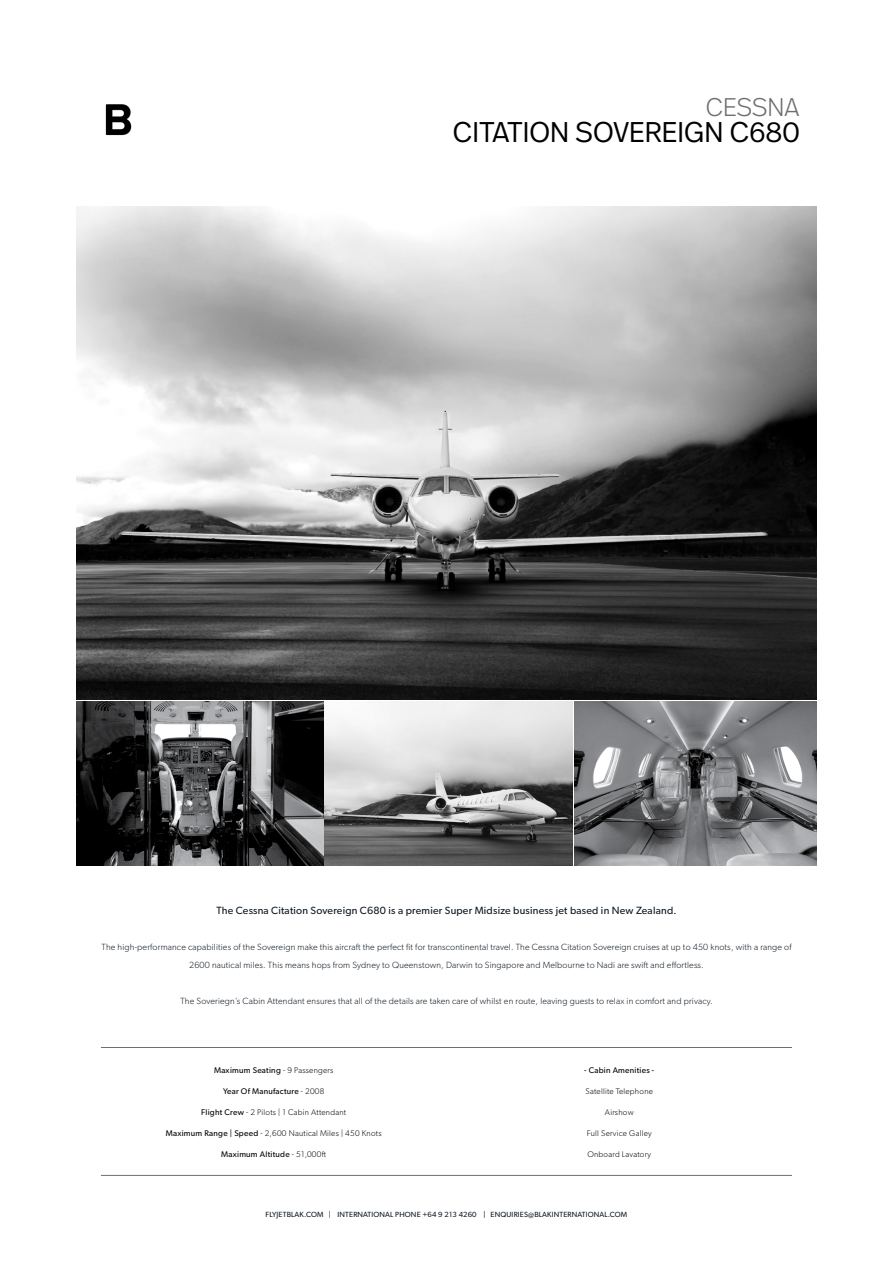
<style>
.page{position:relative;width:893px;height:1263px;background:#fff}
.page>*{position:absolute;margin:0;border:0;box-sizing:border-box;transform-origin:0 0}
.t1{font:300 28.5px "Real Head Pro";color:#000}
.t2{font:300 25.5px "Real Head Pro";color:#6d6e71}
.t3{font:10.5px "Gibson";letter-spacing:.02em;color:#0e1821}
.t4{font:300 9px/18px "Gibson";letter-spacing:.02em;color:#0e1821;text-align:center}
.t5{font:300 8.25px "Gibson";letter-spacing:.03em;color:#000}
.t6{font:8.25px "Gibson";letter-spacing:.03em;color:#000}
.t7{font:7.5px "Gibson";letter-spacing:.02em;color:#0e1821}
.s1{font-weight:300}
.s2{font-weight:400}
</style>
<div class="page">
<img style="left:77px;top:701px;width:246px;height:164px">
<img style="left:77px;top:207px;width:739px;height:493px">
<img style="left:325px;top:701px;width:491px;height:164px">
<hr style="left:101px;top:1047px;width:691px;height:1px;background:#6d6e71">
<img style="left:105px;top:104px;width:27px;height:32px">
<hr style="left:101px;top:1175px;width:691px;height:1px;background:#6d6e71">
<h2 class="t2" style="left:706px;top:90px;width:95px">CESSNA</h2>
<h1 class="t1" style="left:453px;top:112px;width:349px">CITATION SOVEREIGN C680</h1>
<p class="t3" style="left:216px;top:904px;width:462px">The Cessna Citation Sovereign C680 is a premier Super Midsize business jet based in New Zealand.</p>
<p class="t4" style="left:101px;top:938px;width:692px">The high-performance capabilities of the Sovereign make this aircraft the perfect fit for transcontinental travel. The Cessna Citation Sovereign cruises at up to 450 knots, with a range of<br>2600 nautical miles. This means hops from Sydney to Queenstown, Darwin to Singapore and Melbourne to Nadi are swift and effortless.</p>
<p class="t4" style="left:180px;top:992px;width:534px">The Soveriegn’s Cabin Attendant ensures that all of the details are taken care of whilst en route, leaving guests to relax in comfort and privacy.</p>
<p class="t6" style="left:214px;top:1065px;width:121px">Maximum Seating <span class="s1">- 9 Passengers</span></p>
<p class="t6" style="left:223px;top:1086px;width:103px">Year Of Manufacture <span class="s1">- 2008</span></p>
<p class="t5" style="left:201px;top:1107px;width:146px"><span class="s2">Flight Crew</span> - 2 Pilots | 1 Cabin Attendant</p>
<p class="t5" style="left:166px;top:1128px;width:217px"><span class="s2">Maximum Range | Speed</span> - 2,600 Nautical Miles | 450 Knots</p>
<p class="t6" style="left:221px;top:1149px;width:107px">Maximum Altitude <span class="s1">- 51,000ft</span></p>
<p class="t6" style="left:584px;top:1065px;width:72px">- Cabin Amenities -</p>
<p class="t5" style="left:585px;top:1086px;width:69px">Satellite Telephone</p>
<p class="t5" style="left:605px;top:1107px;width:30px">Airshow</p>
<p class="t5" style="left:587px;top:1128px;width:67px">Full Service Galley</p>
<p class="t5" style="left:587px;top:1149px;width:65px">Onboard Lavatory</p>
<p class="t7" style="left:266px;top:1210px;width:363px">FLYJETBLAK.COM | INTERNATIONAL PHONE +64 9 213 4260 | ENQUIRIES@BLAKINTERNATIONAL.COM</p>
</div>
